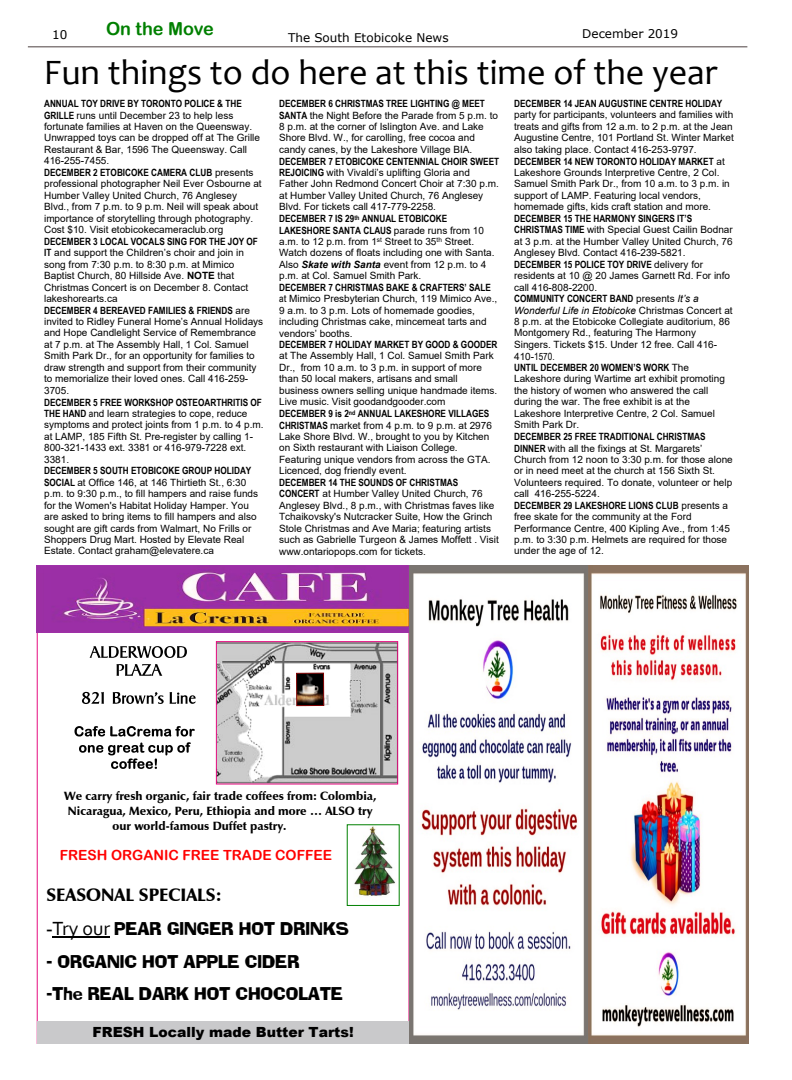
<style>
.page{position:relative;width:792px;height:1080px;background:#fff}
.page>*{position:absolute;margin:0;border:0;box-sizing:border-box;transform-origin:0 0}
.t1{font:36px "Candara";color:#000}
.t2{font:18px/31.9px "Adamsky SF";color:#000}
.t3{font:900 18px "Zapf Humanist 601 BT";color:#000}
.t4{font:18px "Arial Rounded MT Bold";color:#008000}
.t5{font:900 14px "Arial";color:#000}
.t6{font:14px "Arial Rounded MT Bold";color:#f00}
.t7{font:900 12px "Zapf Humanist 601 BT";color:#000}
.t8{font:12px "Verdana";color:#000}
.t9{font:10px/11.4px "Arial";color:#000}
.t10{font:700 10px/11.5px "Arial Narrow";color:#000}
.s1{font-family:"Arial Narrow";font-weight:700}
.s2{font-family:"Arial";font-weight:400}
.s3{font-weight:700}
.s4{font-family:"Arial Narrow"}
.s5{font-weight:700;font-style:italic}
.s6{font-family:"Arial";font-weight:400;font-style:italic}
.s7{font-style:italic}
.s8{font-weight:400}
.s9{font-family:"Arial"}
.s10{font-family:"Corbel";font-size:20px}
</style>
<div class="page">
<hr style="left:28px;top:47px;width:719px;height:1px;background:#100">
<hr style="left:28px;top:46px;width:719px;height:1px;background:#100">
<svg style="left:75px;top:726px;width:120px;height:43px"></svg>
<img style="left:218px;top:643px;width:178px;height:140px">
<div style="left:216px;top:641px;width:182px;height:144px;border:1px solid #e60c80"></div>
<svg style="left:90px;top:646px;width:97px;height:12px"></svg>
<svg style="left:117px;top:664px;width:45px;height:12px"></svg>
<svg style="left:82px;top:692px;width:22px;height:12px"></svg>
<svg style="left:113px;top:692px;width:51px;height:12px"></svg>
<svg style="left:170px;top:692px;width:26px;height:12px"></svg>
<img style="left:298px;top:675px;width:24px;height:29px">
<div style="left:296px;top:673px;width:28px;height:33px;border:1px solid #800000"></div>
<img style="left:36px;top:566px;width:373px;height:67px">
<div style="left:37px;top:1021px;width:372px;height:23px;background:#c9c9cb"></div>
<img style="left:410px;top:566px;width:338px;height:478px">
<hr style="left:52px;top:936px;width:58px;height:2px;background:#000">
<img style="left:354px;top:826px;width:41px;height:70px">
<h2 class="t4" style="left:106px;top:22px;width:109px">On the Move</h2>
<p class="t8" style="left:52px;top:30px;width:17px">10</p>
<p class="t8" style="left:288px;top:33px;width:162px">The South Etobicoke News</p>
<p class="t8" style="left:582px;top:29px;width:97px">December 2019</p>
<h1 class="t1" style="left:44px;top:58px;width:675px">Fun things to do here at this time of the year</h1>
<p class="t10" style="left:44px;top:99px;width:199px">ANNUAL TOY DRIVE BY TORONTO POLICE &amp; THE</p>
<p class="t9" style="left:44px;top:110px;width:217px"><span class="s1">GRILLE</span> runs until December 23 to help less fortunate families at Haven on the Queensway.<br>Unwrapped toys can be dropped off at The Grille Restaurant &amp; Bar, 1596 The Queensway. Call 416-255-7455.</p>
<p class="t10" style="left:44px;top:168px;width:211px">DECEMBER 2 ETOBICOKE CAMERA CLUB <span class="s2">presents</span></p>
<p class="t9" style="left:44px;top:179px;width:219px">professional photographer Neil Ever Osbourne at Humber Valley United Church, 76 Anglesey Blvd., from 7 p.m. to 9 p.m. Neil will speak about importance of storytelling through photography.<br>Cost $10. Visit etobicokecameraclub.org</p>
<p class="t10" style="left:44px;top:237px;width:215px">DECEMBER 3 LOCAL VOCALS SING FOR THE JOY OF</p>
<p class="t9" style="left:44px;top:248px;width:206px"><span class="s1">IT</span> and support the Children’s choir and join in song from 7:30 p.m. to 8:30 p.m. at Mimico Baptist Church, 80 Hillside Ave. <span class="s3">NOTE</span> that Christmas Concert is on December 8. Contact lakeshorearts.ca</p>
<p class="t10" style="left:44px;top:305px;width:207px">DECEMBER 4 BEREAVED FAMILIES &amp; FRIENDS <span class="s2">are</span></p>
<p class="t9" style="left:44px;top:317px;width:221px">invited to Ridley Funeral Home’s Annual Holidays and Hope Candlelight Service of Remembrance at 7 p.m. at The Assembly Hall, 1 Col. Samuel Smith Park Dr., for an opportunity for families to draw strength and support from their community to memorialize their loved ones. Call 416-259- 3705.</p>
<p class="t10" style="left:44px;top:397px;width:219px">DECEMBER 5 FREE WORKSHOP OSTEOARTHRITIS OF</p>
<p class="t9" style="left:44px;top:409px;width:221px"><span class="s1">THE HAND</span> <span class="s4">a</span>nd learn strategies to cope, reduce symptoms and protect joints from 1 p.m. to 4 p.m. at LAMP, 185 Fifth St. Pre-register by calling 1- 800-321-1433 ext. 3381 or 416-979-7228 ext.<br>3381.</p>
<p class="t10" style="left:44px;top:466px;width:209px">DECEMBER 5 SOUTH ETOBICOKE GROUP HOLIDAY</p>
<p class="t9" style="left:44px;top:478px;width:216px"><span class="s1">SOCIAL</span> at Office 146, at 146 Thirtieth St., 6:30 p.m. to 9:30 p.m., to fill hampers and raise funds for the Women's Habitat Holiday Hamper. You are asked to bring items to fill hampers and also sought are gift cards from Walmart, No Frills or Shoppers Drug Mart. Hosted by Elevate Real Estate. Contact graham@elevatere.ca</p>
<p class="t10" style="left:279px;top:99px;width:207px">DECEMBER 6 CHRISTMAS TREE LIGHTING @ MEET</p>
<p class="t9" style="left:279px;top:110px;width:221px"><span class="s1">SANTA</span> the Night Before the Parade from 5 p.m. to 8 p.m. at the corner of Islington Ave. and Lake Shore Blvd. W., for carolling, free cocoa and candy canes, by the Lakeshore Village BIA.</p>
<p class="t10" style="left:279px;top:156px;width:222px">DECEMBER 7 ETOBICOKE CENTENNIAL CHOIR SWEET</p>
<p class="t9" style="left:279px;top:168px;width:221px"><span class="s1">REJOICING</span> with Vivaldi’s uplifting Gloria and Father John Redmond Concert Choir at 7:30 p.m. at Humber Valley United Church, 76 Anglesey Blvd. For tickets call 417-779-2258.</p>
<p class="t10" style="left:279px;top:214px;width:206px">DECEMBER 7 IS 29<sup>th</sup> ANNUAL ETOBICOKE<br>LAKESHORE SANTA CLAUS <span class="s2">parade runs from 10</span></p>
<p class="t9" style="left:279px;top:236px;width:217px">a.m. to 12 p.m. from 1<sup>st</sup> Street to 35<sup>th</sup> Street.<br>Watch dozens of floats including one with Santa.<br>Also <span class="s5">Skate with Santa</span> event from 12 p.m. to 4 p.m. at Col. Samuel Smith Park.</p>
<p class="t10" style="left:279px;top:283px;width:213px">DECEMBER 7 CHRISTMAS BAKE &amp; CRAFTERS’ SALE</p>
<p class="t9" style="left:279px;top:294px;width:220px"><span class="s4">a</span>t Mimico Presbyterian Church, 119 Mimico Ave., 9 a.m. to 3 p.m. Lots of homemade goodies, including Christmas cake, mincemeat tarts and vendors’ booths.</p>
<p class="t10" style="left:279px;top:340px;width:220px">DECEMBER 7 HOLIDAY MARKET BY GOOD &amp; GOODER</p>
<p class="t9" style="left:279px;top:351px;width:220px">at The Assembly Hall, 1 Col. Samuel Smith Park Dr., from 10 a.m. to 3 p.m. in support of more than 50 local makers, artisans and small business owners selling unique handmade items.<br>Live music. Visit goodandgooder.com</p>
<p class="t10" style="left:279px;top:409px;width:212px">DECEMBER 9 is 2<sup>nd</sup> ANNUAL LAKESHORE VILLAGES</p>
<p class="t9" style="left:279px;top:420px;width:214px"><span class="s1">CHRISTMAS</span> market from 4 p.m. to 9 p.m. at 2976<br>Lake Shore Blvd. W., brought to you by Kitchen on Sixth restaurant with Liaison College.<br>Featuring unique vendors from across the GTA.<br>Licenced, dog friendly event.</p>
<p class="t10" style="left:279px;top:478px;width:181px">DECEMBER 14 THE SOUNDS OF CHRISTMAS</p>
<p class="t9" style="left:279px;top:489px;width:221px"><span class="s1">CONCERT</span> at Humber Valley United Church, 76<br>Anglesey Blvd., 8 p.m., with Christmas faves like Tchaikovsky's Nutcracker Suite, How the Grinch Stole Christmas and Ave Maria; featuring artists such as Gabrielle Turgeon &amp; James Moffett . Visit www.ontariopops.com for tickets.</p>
<p class="t10" style="left:514px;top:99px;width:210px">DECEMBER 14 JEAN AUGUSTINE CENTRE HOLIDAY</p>
<p class="t9" style="left:514px;top:110px;width:221px;text-align:justify">party for participants, volunteers and families with treats and gifts from 12 a.m. to 2 p.m. at the Jean Augustine Centre, 101 Portland St. Winter Market also taking place. Contact 416-253-9797.</p>
<p class="t10" style="left:514px;top:156px;width:212px">DECEMBER 14 NEW TORONTO HOLIDAY MARKET <span class="s2">at</span></p>
<p class="t9" style="left:514px;top:167px;width:217px">Lakeshore Grounds Interpretive Centre, 2 Col.<br>Samuel Smith Park Dr., from 10 a.m. to 3 p.m. in support of LAMP. Featuring local vendors, homemade gifts, kids craft station and more.</p>
<p class="t10" style="left:514px;top:214px;width:180px">DECEMBER 15 THE HARMONY SINGERS IT’S</p>
<p class="t9" style="left:514px;top:225px;width:220px;text-align:justify"><span class="s1">CHRISTMAS TIME</span> with Special Guest Cailin Bodnar at 3 p.m. at the Humber Valley United Church, 76<br>Anglesey Blvd. Contact 416-239-5821.</p>
<p class="t10" style="left:514px;top:260px;width:190px">DECEMBER 15 POLICE TOY DRIVE <span class="s2">delivery for</span></p>
<p class="t9" style="left:514px;top:271px;width:217px">residents at 10 @ 20 James Garnett Rd. For info call 416-808-2200.</p>
<p class="t10" style="left:514px;top:294px;width:186px">COMMUNITY CONCERT BAND <span class="s2">presents</span> <span class="s6">It’s a</span></p>
<p class="t9" style="left:514px;top:305px;width:220px"><span class="s7">Wonderful Life in Etobicoke</span> Christmas Concert at 8 p.m. at the Etobicoke Collegiate auditorium, 86<br>Montgomery Rd., featuring The Harmony Singers. Tickets $15. Under 12 free. Call 416-</p>
<p class="t10" style="left:514px;top:351px;width:176px"><span class="s2">410-</span><span class="s8">1570.<br></span>UNTIL DECEMBER 20 WOMEN’S WORK <span class="s2">The</span></p>
<p class="t9" style="left:514px;top:374px;width:212px">Lakeshore during Wartime art exhibit promoting the history of women who answered the call during the war. The free exhibit is at the Lakeshore Interpretive Centre, 2 Col. Samuel Smith Park Dr.</p>
<p class="t10" style="left:514px;top:432px;width:193px">DECEMBER 25 FREE TRADITIONAL CHRISTMAS</p>
<p class="t9" style="left:514px;top:443px;width:220px"><span class="s1">DINNER</span> with all the fixings at St. Margarets’ Church from 12 noon to 3:30 p.m. for those alone or in need meet at the church at 156 Sixth St.<br>Volunteers required. To donate, volunteer or help call 416-255-5224.</p>
<p class="t10" style="left:514px;top:501px;width:216px">DECEMBER 29 LAKESHORE LIONS CLUB <span class="s2">presents a</span></p>
<p class="t9" style="left:514px;top:512px;width:217px">free skate for the community at the Ford Performance Centre, 400 Kipling Ave., from 1:45 p.m. to 3:30 p.m. Helmets are required for those under the age of 12.</p>
<p class="t7" style="left:64px;top:791px;width:314px">We carry fresh organic, fair trade coffees from: Colombia,</p>
<p class="t7" style="left:68px;top:806px;width:306px">Nicaragua, Mexico, Peru, Ethiopia and more … ALSO try</p>
<p class="t7" style="left:113px;top:821px;width:175px">our world-famous Duffet pastry.</p>
<h3 class="t6" style="left:60px;top:850px;width:274px">FRESH ORGANIC FREE TRADE COFFEE</h3>
<h2 class="t3" style="left:46px;top:887px;width:177px">SEASONAL SPECIALS:</h2>
<h2 class="t2" style="left:46px;top:913px;width:304px"><span class="s9">-</span><span class="s10">Try our</span> PEAR GINGER HOT DRINKS</h2>
<h2 class="t2" style="left:46px;top:946px;width:298px">- ORGANIC HOT APPLE CIDER<br>-The REAL DARK HOT CHOCOLATE</h2>
<h3 class="t5" style="left:92px;top:1027px;width:263px">FRESH Locally made Butter Tarts!</h3>
</div>
